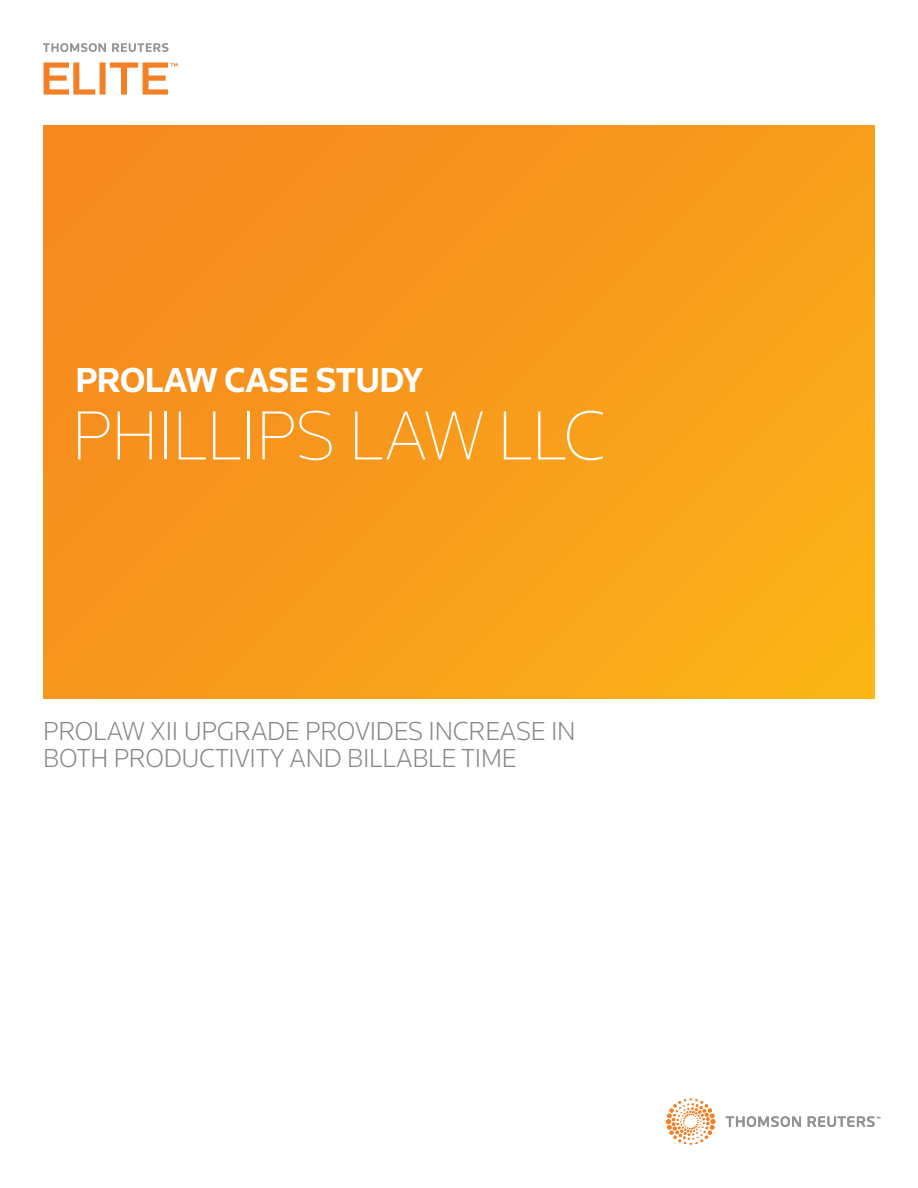
<style>
.page{position:relative;width:918px;height:1188px;background:#fff}
.page>*{position:absolute;margin:0;border:0;box-sizing:border-box;transform-origin:0 0}
.t1{font:200 72px "Knowledge";letter-spacing:-.015em;color:#fff}
.t2{font:700 36px "Knowledge";letter-spacing:-.015em;color:#fff}
.t3{font:300 27px/27px "Knowledge";letter-spacing:-.01em;color:#86888b}
</style>
<div class="page">
<div style="left:43px;top:126px;width:832px;height:572px;background:linear-gradient(to right,#f68d1e,#faa91a)"></div>
<svg style="left:726px;top:1116px;width:154px;height:11px"></svg>
<svg style="left:666px;top:1098px;width:50px;height:47px"></svg>
<svg style="left:43px;top:43px;width:126px;height:9px"></svg>
<svg style="left:44px;top:62px;width:133px;height:33px"></svg>
<h2 class="t2" style="left:76px;top:358px;width:349px">PROLAW CASE STUDY</h2>
<h1 class="t1" style="left:72px;top:391px;width:536px">PHILLIPS LAW LLC</h1>
<p class="t3" style="left:43px;top:717px;width:534px">PROLAW XII UPGRADE PROVI DES INCREASE I N<br>BOTH PRODUCTIVITY AND BILLABLE TI ME</p>
</div>
